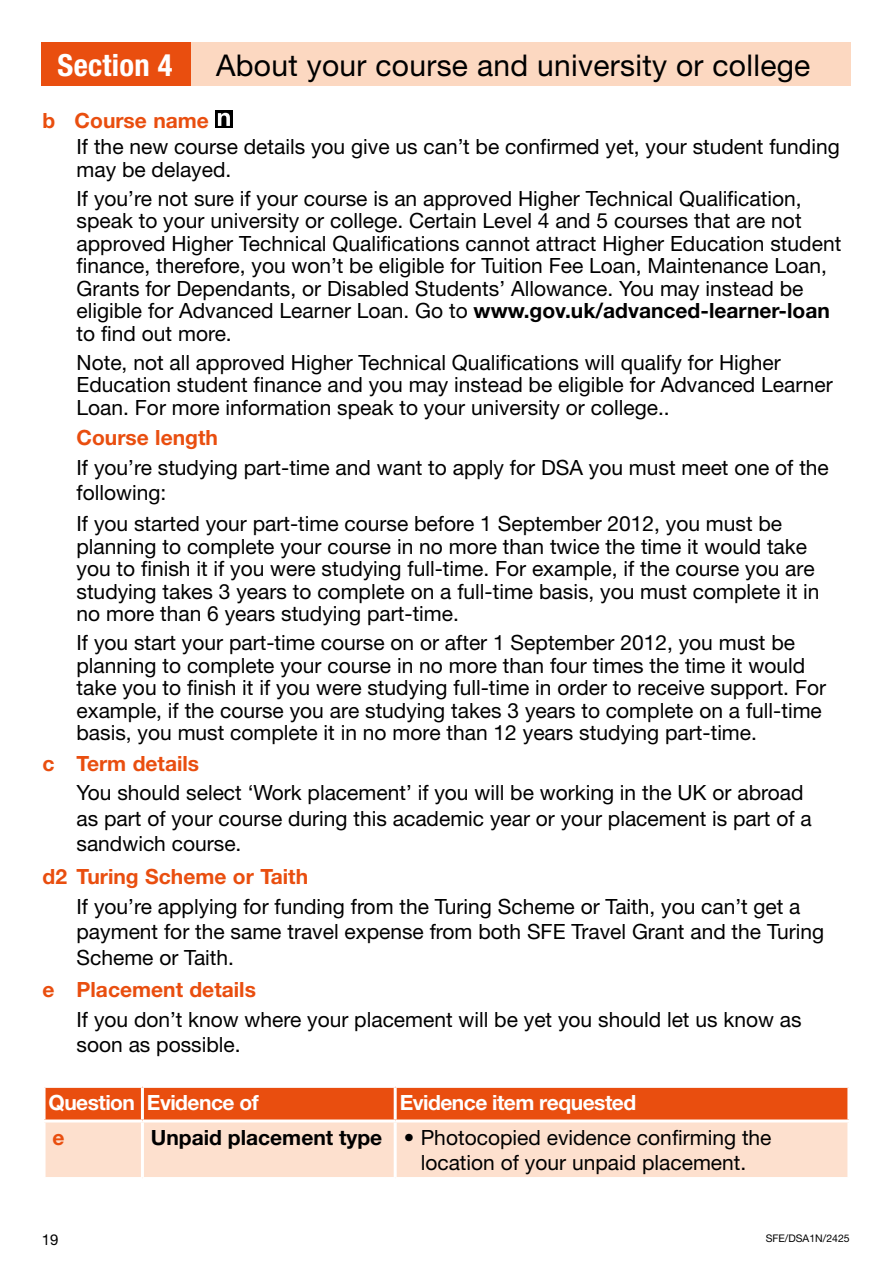
<style>
.page{position:relative;width:893px;height:1263px;background:#fff}
.page>*{position:absolute;margin:0;border:0;box-sizing:border-box;transform-origin:0 0}
.Section_header_1{font:700 condensed 30.6px "Helvetica Neue LT Std";letter-spacing:.01em;color:#fff}
.Section_header_2{font:30px "Helvetica Neue LT Std";letter-spacing:.01em;color:#000}
.Body{font:21px/22.5px "Helvetica Neue LT Std";color:#000}
.sub-section_header{font:700 21px "Helvetica Neue LT Std";color:#e94e0f}
.Table_-_Bullet{font:21px/25.5px "Helvetica Neue LT Std";color:#000;text-align:center}
.Body-2{font:700 21px "Helvetica Neue LT Std";letter-spacing:-.025em;color:#fff}
.Table_-_Body{font:700 21px "Helvetica Neue LT Std";color:#000}
.Table_-_Body-2{font:700 21px "Helvetica Neue LT Std";color:#e94e0f}
.t1{font:15px "Helvetica Neue LT Std";color:#000}
.t2{font:10.5px "Helvetica Neue LT Std";color:#000}
.s1{font-weight:700}
</style>
<div class="page">
<div style="left:42px;top:43px;width:153px;height:43px;background:#e94e0f"></div>
<div style="left:191px;top:43px;width:659px;height:43px;background:#fcd8c1"></div>
<svg style="left:215px;top:111px;width:17px;height:17px"></svg>
<svg style="left:218px;top:113px;width:12px;height:13px"></svg>
<div style="left:46px;top:1088px;width:801px;height:31px;background:#e94e0f"></div>
<div style="left:46px;top:1122px;width:801px;height:55px;background:#fde0ce"></div>
<hr style="left:141px;top:1088px;width:3px;height:31px;background:#fff">
<hr style="left:394px;top:1088px;width:3px;height:31px;background:#fff">
<hr style="left:141px;top:1122px;width:3px;height:55px;background:#fff">
<hr style="left:394px;top:1122px;width:3px;height:55px;background:#fff">
<h2 class="Section_header_1" style="left:58px;top:46px;width:116px">Section 4</h2>
<h2 class="Section_header_2" style="left:216px;top:47px;width:596px">About your course and university or college</h2>
<h3 class="sub-section_header" style="left:43px;top:107px;width:168px">b Course name</h3>
<p class="Body" style="left:77px;top:135px;width:765px">If the new course details you give us can’t be confirmed yet, your student funding may be delayed.</p>
<p class="Body" style="left:77px;top:187px;width:766px">If you’re not sure if your course is an approved Higher Technical Qualification, speak to your university or college. Certain Level 4 and 5 courses that are not approved Higher Technical Qualifications cannot attract Higher Education student finance, therefore, you won’t be eligible for Tuition Fee Loan, Maintenance Loan, Grants for Dependants, or Disabled Students’ Allowance. You may instead be eligible for Advanced Learner Loan. Go to <span class="s1">www.gov.uk/advanced-learner-loan </span>to find out more.</p>
<p class="Body" style="left:77px;top:351px;width:758px">Note, not all approved Higher Technical Qualifications will qualify for Higher<br>Education student finance and you may instead be eligible for Advanced Learner<br>Loan. For more information speak to your university or college..</p>
<h3 class="sub-section_header" style="left:77px;top:424px;width:143px">Course length</h3>
<p class="Body" style="left:77px;top:454px;width:754px;line-height:25.5px">If you’re studying part-time and want to apply for DSA you must meet one of the following:</p>
<p class="Body" style="left:77px;top:512px;width:745px">If you started your part-time course before 1 September 2012, you must be planning to complete your course in no more than twice the time it would take you to finish it if you were studying full-time. For example, if the course you are studying takes 3 years to complete on a full-time basis, you must complete it in no more than 6 years studying part-time.</p>
<p class="Body" style="left:77px;top:631px;width:751px">If you start your part-time course on or after 1 September 2012, you must be planning to complete your course in no more than four times the time it would take you to finish it if you were studying full-time in order to receive support. For example, if the course you are studying takes 3 years to complete on a full-time basis, you must complete it in no more than 12 years studying part-time.</p>
<h3 class="sub-section_header" style="left:43px;top:750px;width:158px">c Term details</h3>
<p class="Body" style="left:77px;top:780px;width:737px;line-height:25.5px">You should select ‘Work placement’ if you will be working in the UK or abroad as part of your course during this academic year or your placement is part of a sandwich course.</p>
<h3 class="sub-section_header" style="left:43px;top:863px;width:267px">d2 Turing Scheme or Taith</h3>
<p class="Body" style="left:77px;top:893px;width:749px;line-height:25.5px">If you’re applying for funding from the Turing Scheme or Taith, you can’t get a payment for the same travel expense from both SFE Travel Grant and the Turing<br>Scheme or Taith.</p>
<h3 class="sub-section_header" style="left:43px;top:976px;width:215px">e Placement details</h3>
<p class="Body" style="left:77px;top:1006px;width:727px;line-height:25.5px">If you don’t know where your placement will be yet you should let us know as soon as possible.</p>
<p class="Body-2" style="left:49px;top:1089px;width:88px">Question</p>
<p class="Body-2" style="left:147px;top:1089px;width:113px">Evidence of</p>
<p class="Body-2" style="left:400px;top:1089px;width:238px">Evidence item requested</p>
<p class="Table_-_Body-2" style="left:53px;top:1124px;width:14px">e</p>
<p class="Table_-_Body" style="left:151px;top:1124px;width:233px">Unpaid placement type</p>
<p class="Table_-_Bullet" style="left:404px;top:1124px;width:369px">• Photocopied evidence confirming the location of your unpaid placement.</p>
<p class="t1" style="left:42px;top:1231px;width:18px">19</p>
<p class="t2" style="left:766px;top:1232px;width:86px">SFE/DSA1N/2425</p>
</div>
